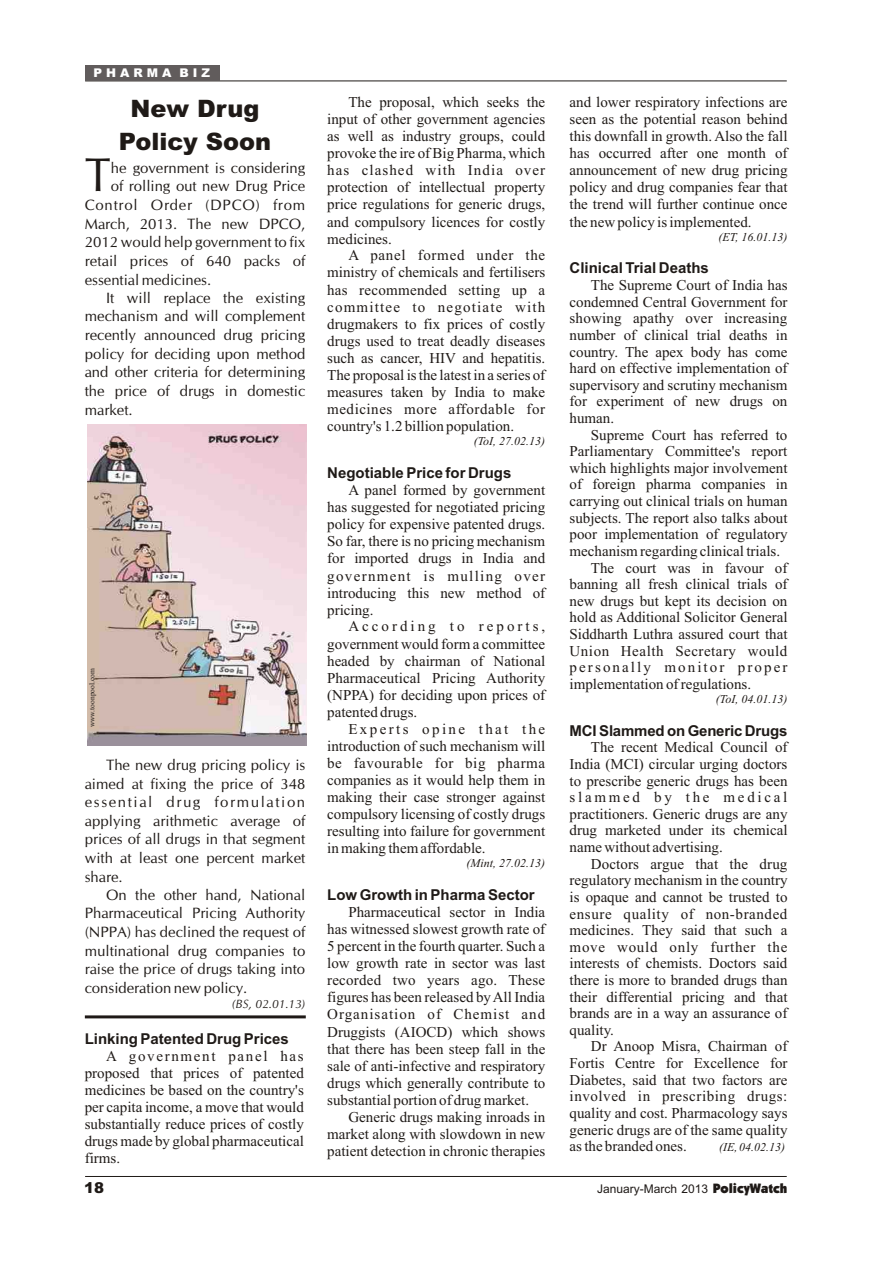
<style>
.page{position:relative;width:894px;height:1262px;background:#fff}
.page>*{position:absolute;margin:0;border:0;box-sizing:border-box;transform-origin:0 0}
.t1{font:47.4px "CG Omega";color:#1f1a17}
.t2{font:900 24px/33.9px "Arial";color:#1f1a17;text-align:center}
.t3{font:15px/17.1px "Times New Roman";color:#1f1a17;text-align:justify}
.t4{font:15px/18.6px "CG Omega";color:#1f1a17;text-align:justify}
.t5{font:700 15px "Arial";color:#1f1a17}
.t6{font:15px "Times New Roman";letter-spacing:.035em;color:#1f1a17}
.t7{font:15px "Times New Roman";letter-spacing:.14em;color:#1f1a17}
.t8{font:900 15px "Arial";color:#1f1a17}
.t9{font:italic 12px "Times New Roman";color:#1f1a17}
.t10{font:12px "Arial";color:#1f1a17}
.t11{font:italic 12px "CG Omega";color:#1f1a17}
.t12{font:900 12px "Arial";color:#fff}
.t13{font:7.5px "Times New Roman";color:#1f1a17}
.s1{font-family:"Kabel Ult BT";font-size:13.5px}
</style>
<div class="page">
<hr style="left:85px;top:1176px;width:702px;height:1px;background:#1f1a17">
<hr style="left:85px;top:81px;width:702px;height:1px;background:#1f1a17">
<div style="left:85px;top:65px;width:135px;height:16px;background:#615c5c"></div>
<img style="left:88px;top:425px;width:218px;height:320px">
<svg style="left:84px;top:1015px;width:222px;height:4px"></svg>
<p class="t12" style="left:93px;top:69px;width:118px">P H A R M A B I Z</p>
<h2 class="t2" style="left:119px;top:94px;width:154px">New Drug<br>Policy Soon</h2>
<p class="t4" style="left:111px;top:159px;width:196px">he government is considering</p>
<h1 class="t1" style="left:85px;top:155px;width:28px">T</h1>
<p class="t4" style="left:85px;top:178px;width:222px;text-indent:26px">of rolling out new Drug Price Control Order (DPCO) from March, 2013. The new DPCO, 2012 would help government to fix retail prices of 640 packs of essential medicines.</p>
<p class="t4" style="left:85px;top:289px;width:222px;text-indent:21px">It will replace the existing mechanism and will complement recently announced drug pricing policy for deciding upon method and other criteria for determining the price of drugs in domestic market.</p>
<p class="t13" style="left:89px;top:727px;width:61px;rotate:-90deg">www.toonpool.com</p>
<p class="t4" style="left:85px;top:756px;width:222px;text-indent:21px">The new drug pricing policy is aimed at fixing the price of 348 essential drug formulation applying arithmetic average of prices of all drugs in that segment with at least one percent market share.</p>
<p class="t4" style="left:85px;top:886px;width:222px;text-indent:21px">On the other hand, National Pharmaceutical Pricing Authority (NPPA) has declined the request of multinational drug companies to raise the price of drugs taking into consideration new policy.</p>
<p class="t11" style="left:232px;top:999px;width:75px">(BS, 02.01.13)</p>
<p class="t5" style="left:85px;top:1033px;width:206px">Linking Patented Drug Prices</p>
<p class="t3" style="left:85px;top:1048px;width:221px;text-indent:21px">A government panel has proposed that prices of patented medicines be based on the country's per capita income, a move that would substantially reduce prices of costly drugs made by global pharmaceutical firms.</p>
<p class="t8" style="left:84px;top:1182px;width:22px">18</p>
<p class="t3" style="left:327px;top:95px;width:220px;text-indent:21px">The proposal, which seeks the input of other government agencies as well as industry groups, could provoke the ire of Big Pharma, which has clashed with India over protection of intellectual property price regulations for generic drugs, and compulsory licences for costly medicines.</p>
<p class="t3" style="left:327px;top:248px;width:220px;text-indent:21px">A panel formed under the ministry of chemicals and fertilisers has recommended setting up a committee to negotiate with drugmakers to fix prices of costly drugs used to treat deadly diseases such as cancer, HIV and hepatitis.<br>The proposal is the latest in a series of measures taken by India to make medicines more affordable for country's 1.2 billion population.</p>
<p class="t9" style="left:474px;top:437px;width:73px">(ToI, 27.02.13)</p>
<p class="t5" style="left:327px;top:467px;width:186px">Negotiable Price for Drugs</p>
<p class="t3" style="left:327px;top:483px;width:220px;text-indent:21px">A panel formed by government has suggested for negotiated pricing policy for expensive patented drugs.<br>So far, there is no pricing mechanism for imported drugs in India and government is mulling over introducing this new method of pricing.</p>
<p class="t3" style="left:327px;top:619px;width:220px;text-indent:21px">According to reports, government would form a committee headed by chairman of National Pharmaceutical Pricing Authority (NPPA) for deciding upon prices of patented drugs.</p>
<p class="t3" style="left:327px;top:721px;width:220px;text-indent:21px">Experts opine that the introduction of such mechanism will be favourable for big pharma companies as it would help them in making their case stronger against compulsory licensing of costly drugs resulting into failure for government in making them affordable.</p>
<p class="t9" style="left:467px;top:859px;width:80px">(Mint, 27.02.13)</p>
<p class="t5" style="left:327px;top:889px;width:209px">Low Growth in Pharma Sector</p>
<p class="t3" style="left:327px;top:904px;width:220px;text-indent:21px">Pharmaceutical sector in India has witnessed slowest growth rate of 5 percent in the fourth quarter. Such a low growth rate in sector was last recorded two years ago. These figures has been released by All India Organisation of Chemist and Druggists (AIOCD) which shows that there has been steep fall in the sale of anti-infective and respiratory drugs which generally contribute to substantial portion of drug market.</p>
<p class="t3" style="left:327px;top:1109px;width:220px;text-indent:21px">Generic drugs making inroads in market along with slowdown in new patient detection in chronic therapies</p>
<p class="t3" style="left:570px;top:95px;width:219px">and lower respiratory infections are seen as the potential reason behind this downfall in growth. Also the fall has occurred after one month of announcement of new drug pricing policy and drug companies fear that the trend will further continue once the new policy is implemented.</p>
<p class="t9" style="left:718px;top:232px;width:71px">(ET, 16.01.13)</p>
<p class="t5" style="left:570px;top:262px;width:141px">Clinical Trial Deaths</p>
<p class="t3" style="left:570px;top:278px;width:219px;line-height:16.6px;text-indent:21px">The Supreme Court of India has condemned Central Government for showing apathy over increasing number of clinical trial deaths in country. The apex body has come hard on effective implementation of supervisory and scrutiny mechanism for experiment of new drugs on human.</p>
<p class="t3" style="left:591px;top:427px;width:198px">Supreme Court has referred to</p>
<p class="t3" style="left:570px;top:444px;width:219px">Parliamentary Committee's report</p>
<p class="t3" style="left:570px;top:461px;width:219px">which highlights major involvement</p>
<p class="t3" style="left:570px;top:477px;width:219px">of foreign pharma companies in</p>
<p class="t3" style="left:570px;top:494px;width:219px">carrying out clinical trials on human</p>
<p class="t3" style="left:570px;top:510px;width:219px">subjects. The report also talks about</p>
<p class="t3" style="left:570px;top:527px;width:219px">poor implementation of regulatory</p>
<p class="t3" style="left:570px;top:544px;width:212px">mechanism regarding clinical trials.</p>
<p class="t3" style="left:591px;top:560px;width:198px">The court was in favour of</p>
<p class="t3" style="left:570px;top:577px;width:219px">banning all fresh clinical trials of</p>
<p class="t3" style="left:570px;top:593px;width:219px">new drugs but kept its decision on</p>
<p class="t3" style="left:570px;top:610px;width:219px">hold as Additional Solicitor General</p>
<p class="t3" style="left:570px;top:627px;width:219px">Siddharth Luthra assured court that</p>
<p class="t6" style="left:570px;top:645px;width:219px">Union Health Secretary would</p>
<p class="t7" style="left:570px;top:662px;width:219px">personally monitor proper</p>
<p class="t3" style="left:570px;top:676px;width:183px">implementation of regulations.</p>
<p class="t9" style="left:716px;top:694px;width:73px">(ToI, 04.01.13)</p>
<p class="t5" style="left:570px;top:725px;width:219px">MCI Slammed on Generic Drugs</p>
<p class="t3" style="left:570px;top:740px;width:219px;line-height:16.6px;text-indent:21px">The recent Medical Council of India (MCI) circular urging doctors to prescribe generic drugs has been slammed by the medical practitioners. Generic drugs are any drug marketed under its chemical name without advertising.</p>
<p class="t3" style="left:570px;top:856px;width:219px;line-height:16.6px;text-indent:21px">Doctors argue that the drug regulatory mechanism in the country is opaque and cannot be trusted to ensure quality of non-branded medicines. They said that such a move would only further the interests of chemists. Doctors said there is more to branded drugs than their differential pricing and that brands are in a way an assurance of quality.</p>
<p class="t3" style="left:570px;top:1039px;width:219px;line-height:16.6px;text-indent:21px">Dr Anoop Misra, Chairman of Fortis Centre for Excellence for Diabetes, said that two factors are involved in prescribing drugs: quality and cost. Pharmacology says generic drugs are of the same quality as the branded ones.</p>
<p class="t9" style="left:719px;top:1142px;width:68px">(IE, 04.02.13)</p>
<p class="t10" style="left:597px;top:1184px;width:192px">January-March 2013 <span class="s1">PolicyWatch</span></p>
</div>
